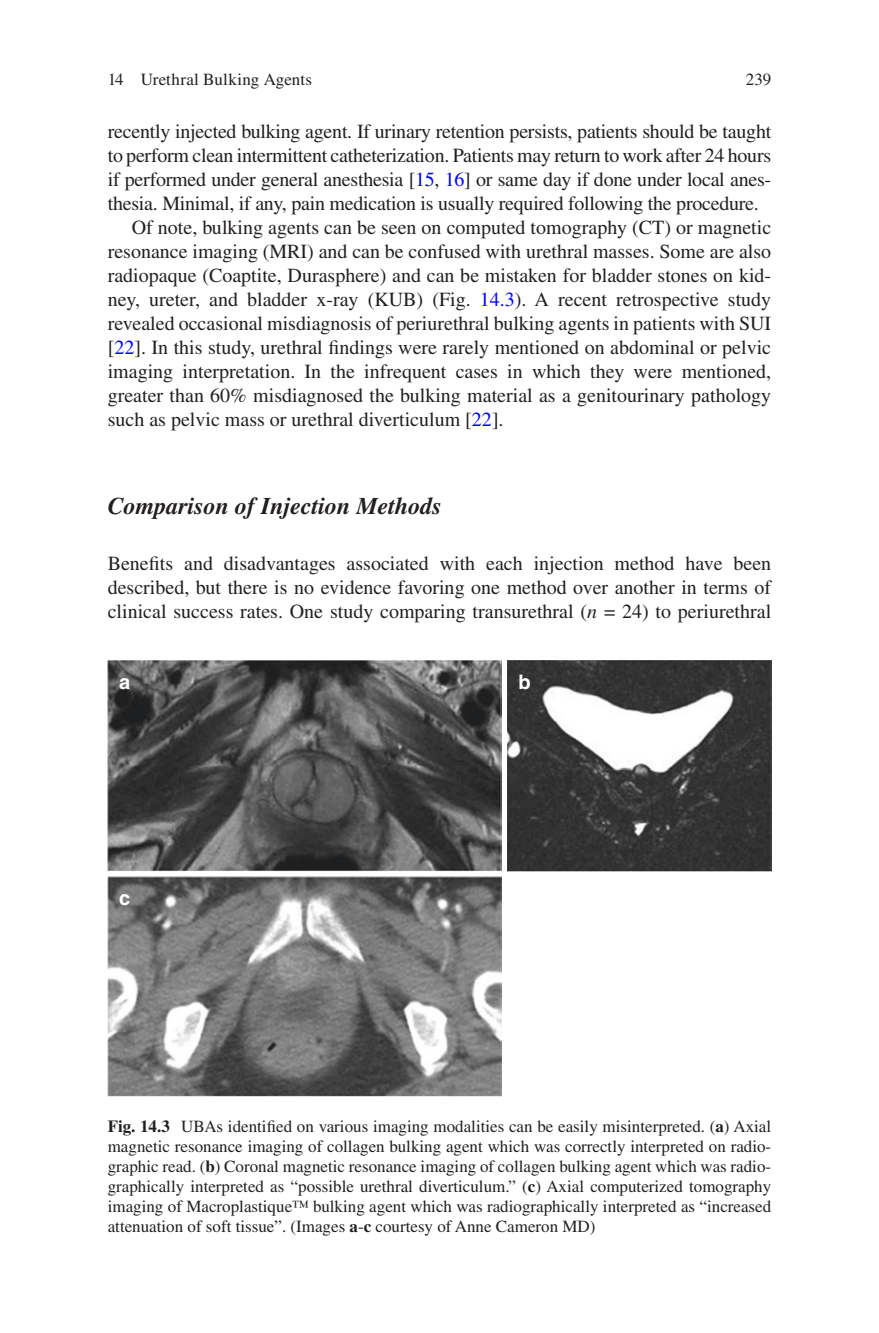
<style>
.page{position:relative;width:879px;height:1333px;background:#fff}
.page>*{position:absolute;margin:0;border:0;box-sizing:border-box;transform-origin:0 0}
.t1{font:italic 700 24px "Times LT Std";color:#231f20}
.t2{font:20px/24px "Times LT Std";color:#231f20;text-align:justify}
.t3{font:20px "Helvetica Bold 2";color:#fff}
.t4{font:17px/20px "Times LT Std";color:#231f20;text-align:justify}
.s1{color:#00f}
.s2{font-style:italic}
.s3{font-weight:700}
</style>
<div class="page">
<img style="left:108px;top:660px;width:393px;height:211px">
<img style="left:507px;top:660px;width:264px;height:211px">
<img style="left:108px;top:876px;width:393px;height:220px">
<p class="t4" style="left:108px;top:69px;width:206px">14 Urethral Bulking Agents</p>
<p class="t4" style="left:746px;top:69px;width:27px">239</p>
<p class="t2" style="left:108px;top:119px;width:665px">recently injected bulking agent. If urinary retention persists, patients should be taught</p>
<p class="t2" style="left:108px;top:143px;width:665px">to perform clean intermittent catheterization. Patients may return to work after 24 hours</p>
<p class="t2" style="left:108px;top:167px;width:665px">if performed under general anesthesia [<span class="s1">15</span>, <span class="s1">16</span>] or same day if done under local anes-</p>
<p class="t2" style="left:108px;top:191px;width:652px">thesia. Minimal, if any, pain medication is usually required following the procedure.</p>
<p class="t2" style="left:132px;top:215px;width:641px">Of note, bulking agents can be seen on computed tomography (CT) or magnetic</p>
<p class="t2" style="left:108px;top:239px;width:665px">resonance imaging (MRI) and can be confused with urethral masses. Some are also</p>
<p class="t2" style="left:108px;top:263px;width:665px">radiopaque (Coaptite, Durasphere) and can be mistaken for bladder stones on kid-</p>
<p class="t2" style="left:108px;top:287px;width:665px">ney, ureter, and bladder x-ray (KUB) (Fig. <span class="s1">14.3</span>). A recent retrospective study</p>
<p class="t2" style="left:108px;top:311px;width:665px">revealed occasional misdiagnosis of periurethral bulking agents in patients with SUI</p>
<p class="t2" style="left:108px;top:335px;width:665px">[<span class="s1">22</span>]. In this study, urethral findings were rarely mentioned on abdominal or pelvic</p>
<p class="t2" style="left:108px;top:359px;width:665px">imaging interpretation. In the infrequent cases in which they were mentioned,</p>
<p class="t2" style="left:108px;top:383px;width:665px">greater than 60% misdiagnosed the bulking material as a genitourinary pathology</p>
<p class="t2" style="left:108px;top:407px;width:397px">such as pelvic mass or urethral diverticulum [<span class="s1">22</span>].</p>
<p class="t1" style="left:108px;top:492px;width:336px">Comparison of Injection Methods</p>
<p class="t2" style="left:108px;top:551px;width:665px">Benefits and disadvantages associated with each injection method have been described, but there is no evidence favoring one method over another in terms of clinical success rates. One study comparing transurethral (<span class="s2">n</span> = 24) to periurethral</p>
<p class="t3" style="left:119px;top:669px;width:13px">a</p>
<p class="t3" style="left:518px;top:669px;width:14px">b</p>
<p class="t3" style="left:119px;top:886px;width:13px">c</p>
<p class="t4" style="left:108px;top:1116px;width:665px"><span class="s3">Fig. 14.3</span> UBAs identified on various imaging modalities can be easily misinterpreted. (<span class="s3">a</span>) Axial magnetic resonance imaging of collagen bulking agent which was correctly interpreted on radio&shy;graphic read. (<span class="s3">b</span>) Coronal magnetic resonance imaging of collagen bulking agent which was radio&shy;graphically interpreted as “possible urethral diverticulum.” (<span class="s3">c</span>) Axial computerized tomography imaging of Macroplastique™ bulking agent which was radiographically interpreted as “increased attenuation of soft tissue”. (Images <span class="s3">a</span>-<span class="s3">c</span> courtesy of Anne Cameron MD)</p>
</div>
